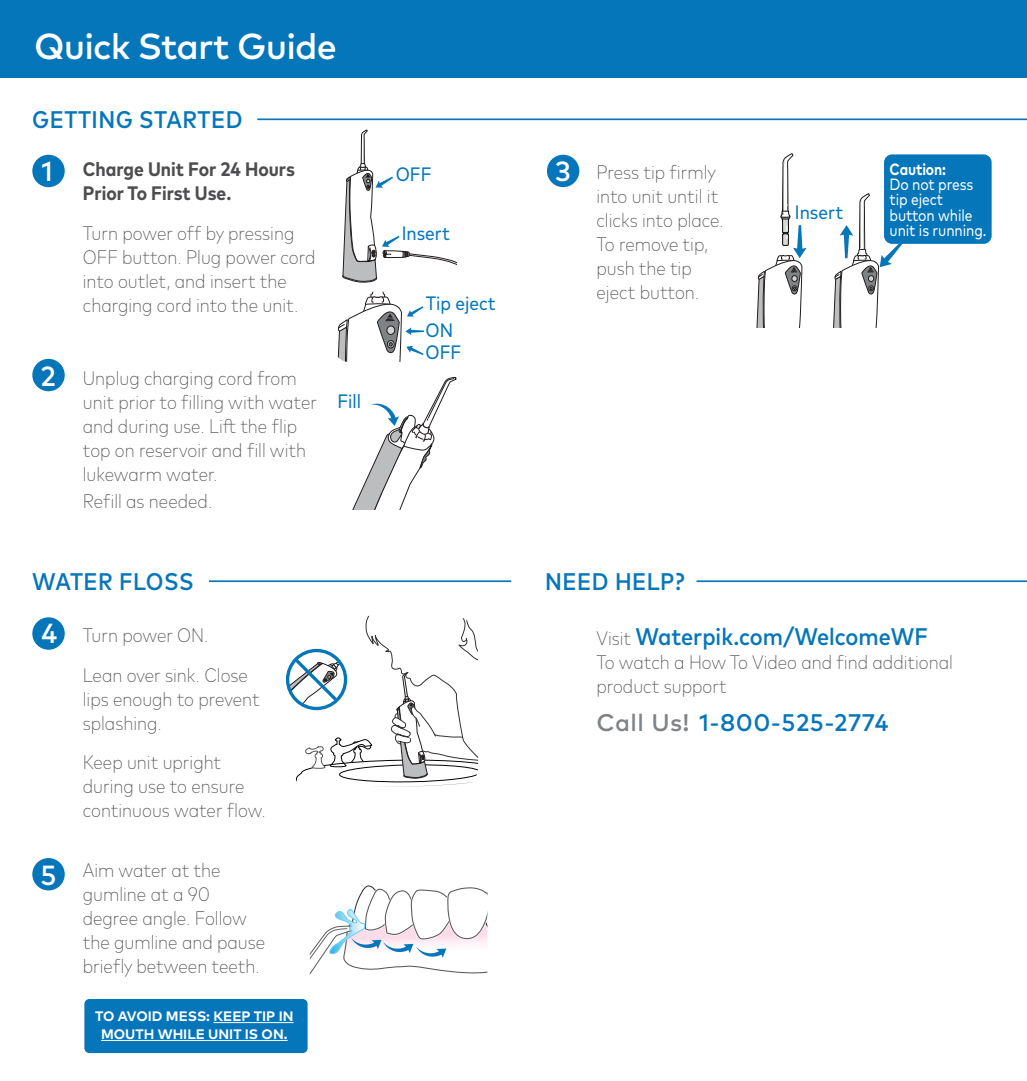
<style>
.page{position:relative;width:1027px;height:1081px;background:#fff}
.page>*{position:absolute;margin:0;border:0;box-sizing:border-box;transform-origin:0 0}
.t1{font:500 36px "Mark Pro";letter-spacing:-.025em;color:#fff}
.t2{font:500 27.6px "Mark Pro";color:#fff}
.t3{font:500 condensed 24px "Mark Pro";letter-spacing:.015em;color:#0676bb}
.t4{font:500 24px "Mark Pro";letter-spacing:.02em;color:#0676bb}
.t5{font:300 condensed 19.5px/24px "Mark Pro";color:#4d4d4f}
.t6{font:700 condensed 19.5px/24px "Mark Pro";color:#4d4d4f}
.t7{font:condensed 19.5px "Mark Pro";color:#0676bb}
.t8{font:16.2px/15.3px "Mark Pro";letter-spacing:-.01em;color:#fff;scale:.85 1}
.t9{font:700 13.8px/17.7px "Mark Pro";color:#fff;text-align:center}
.s1{font-weight:700}
.s2{font-weight:300;font-size:19.5px;color:#4d4d4f}
.s3{color:#808385}
</style>
<div class="page">
<div style="left:0;top:0;width:1026px;height:78px;background:#0676bb"></div>
<div style="left:32px;top:155px;width:33px;height:32px;background:#0676bb;border-radius:50%"></div>
<div style="left:32px;top:359px;width:33px;height:32px;background:#0676bb;border-radius:50%"></div>
<svg style="left:337px;top:292px;width:87px;height:70px"></svg>
<hr style="left:696px;top:580px;width:330px;height:2px;background:#0676bb">
<hr style="left:257px;top:118px;width:769px;height:2px;background:#0676bb">
<hr style="left:209px;top:580px;width:302px;height:2px;background:#0676bb">
<svg style="left:342px;top:130px;width:115px;height:153px"></svg>
<div style="left:547px;top:155px;width:32px;height:32px;background:#0676bb;border-radius:50%"></div>
<svg style="left:833px;top:193px;width:69px;height:134px"></svg>
<svg style="left:756px;top:154px;width:51px;height:173px"></svg>
<div style="left:884px;top:154px;width:107px;height:90px;background:#0676bb;border-radius:8px"></div>
<svg style="left:352px;top:377px;width:104px;height:132px"></svg>
<div style="left:32px;top:617px;width:33px;height:32px;background:#0676bb;border-radius:50%"></div>
<svg style="left:287px;top:616px;width:191px;height:171px"></svg>
<div style="left:286px;top:649px;width:61px;height:61px;border:3px solid #0676bb;border-radius:50%"></div>
<svg style="left:310px;top:885px;width:177px;height:90px"></svg>
<div style="left:32px;top:858px;width:33px;height:32px;background:#0676bb;border-radius:50%"></div>
<div style="left:84px;top:998px;width:223px;height:55px;background:#0676bb;border-radius:5px"></div>
<hr style="left:213px;top:1022px;width:80px;height:1px;background:#fff">
<hr style="left:101px;top:1039px;width:186px;height:1px;background:#fff">
<p class="t1" style="left:34px;top:19px;width:304px">Quick Start Guide</p>
<p class="t3" style="left:32px;top:101px;width:212px">GETTING STARTED</p>
<p class="t2" style="left:41px;top:150px;width:13px">1</p>
<p class="t6" style="left:83px;top:156px;width:214px">Charge Unit For 24 Hours<br>Prior To First Use.</p>
<p class="t5" style="left:83px;top:219px;width:234px">Turn power off by pressing<br>OFF button. Plug power cord into outlet, and insert the</p>
<p class="t7" style="left:395px;top:160px;width:37px">OFF</p>
<p class="t2" style="left:555px;top:150px;width:17px">3</p>
<p class="t5" style="left:596px;top:159px;width:129px">Press tip ÿrmly into unit until it clicks into place.</p>
<p class="t7" style="left:402px;top:218px;width:50px">Insert</p>
<p class="t5" style="left:596px;top:231px;width:113px">To remove tip, push the tip eject button.</p>
<p class="t5" style="left:83px;top:291px;width:217px">charging cord into the unit.</p>
<p class="t7" style="left:426px;top:289px;width:71px">Tip eject</p>
<p class="t7" style="left:425px;top:315px;width:29px">ON</p>
<p class="t7" style="left:425px;top:337px;width:37px">OFF</p>
<h2 class="t2" style="left:40px;top:355px;width:17px">2</h2>
<p class="t5" style="left:83px;top:364px;width:236px">Unplug charging cord from unit prior to ÿlling with water and during use. Li˛ the ˜ip top on reservoir and ÿll with lukewarm water.</p>
<p class="t5" style="left:83px;top:487px;width:131px">Reÿll as needed.</p>
<p class="t7" style="left:337px;top:387px;width:25px">Fill</p>
<p class="t3" style="left:32px;top:563px;width:163px">WATER FLOSS</p>
<p class="t3" style="left:545px;top:563px;width:141px">NEED HELP?</p>
<p class="t7" style="left:794px;top:198px;width:50px">Insert</p>
<p class="t8" style="left:889px;top:160px;width:115px"><span class="s1">Caution:<br></span>Do not press tip eject button while unit is running.</p>
<p class="t2" style="left:41px;top:613px;width:17px">4</p>
<p class="t5" style="left:83px;top:622px;width:127px">Turn power ON.</p>
<p class="t3" style="left:596px;top:619px;width:333px"><span class="s2">Visit</span> Waterpik.com/WelcomeWF</p>
<p class="t5" style="left:596px;top:649px;width:358px">To watch a How To Video and ÿnd additional</p>
<p class="t5" style="left:83px;top:661px;width:167px">Lean over sink. Close</p>
<p class="t5" style="left:596px;top:673px;width:132px">product support</p>
<p class="t5" style="left:83px;top:685px;width:178px">lips enough to prevent splashing.</p>
<p class="t4" style="left:596px;top:704px;width:294px"><span class="s3">Call Us!</span> 1-800-525-2774</p>
<p class="t2" style="left:40px;top:854px;width:18px">5</p>
<p class="t5" style="left:83px;top:748px;width:184px">Keep unit upright during use to ensure continuous water ˜ow.</p>
<p class="t5" style="left:83px;top:856px;width:184px">Aim water at the gumline at a 90 degree angle. Follow the gumline and pause brie˜y between teeth.</p>
<p class="t9" style="left:95px;top:1005px;width:200px">TO AVOID MESS: KEEP TIP IN<br>MOUTH WHILE UNIT IS ON.</p>
</div>
